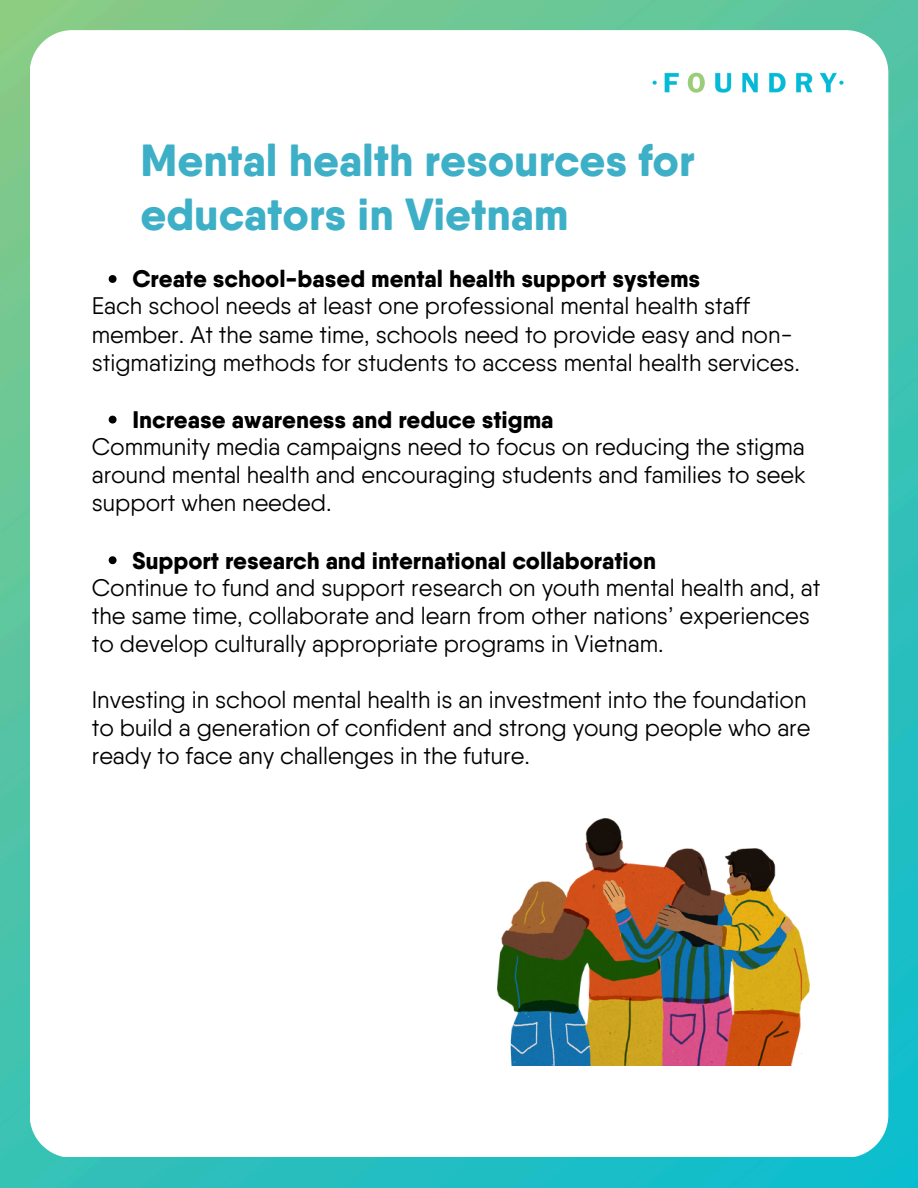
<style>
.page{position:relative;width:918px;height:1188px;background:#fff}
.page>*{position:absolute;margin:0;border:0;box-sizing:border-box;transform-origin:0 0}
.t1{font:800 45px/54px "Qanelas Soft";color:#3db0c7}
.t2{font:24px/28.2px "Qanelas Soft";color:#000}
.t3{font:800 24px "Qanelas Soft";color:#000}
</style>
<div class="page">
<img style="left:0;top:0;width:918px;height:1188px">
<div style="left:30px;top:30px;width:858px;height:1127px;background:#fff;border-radius:43px"></div>
<img style="left:652px;top:72px;width:192px;height:21px">
<svg style="left:109px;top:275px;width:8px;height:8px"></svg>
<svg style="left:109px;top:416px;width:8px;height:8px"></svg>
<svg style="left:109px;top:556px;width:8px;height:8px"></svg>
<img style="left:498px;top:818px;width:311px;height:248px">
<p class="t1" style="left:141px;top:133px;width:556px">Mental health resources for educators in Vietnam</p>
<p class="t3" style="left:133px;top:264px;width:569px">Create school-based mental health support systems</p>
<h1 class="t2" style="left:92px;top:292px;width:710px">Each school needs at least one professional mental health staff member. At the same time, schools need to provide easy and non&shy;stigmatizing methods for students to access mental health services.</h1>
<p class="t3" style="left:133px;top:404px;width:422px">Increase awareness and reduce stigma</p>
<p class="t2" style="left:92px;top:432px;width:716px;text-align:justify">Community media campaigns need to focus on reducing the stigma around mental health and encouraging students and families to seek support when needed.</p>
<p class="t3" style="left:133px;top:545px;width:525px">Support research and international collaboration</p>
<p class="t2" style="left:92px;top:573px;width:730px">Continue to fund and support research on youth mental health and, at the same time, collaborate and learn from other nations’ experiences to develop culturally appropriate programs in Vietnam.</p>
<p class="t2" style="left:92px;top:686px;width:720px">Investing in school mental health is an investment into the foundation to build a generation of confident and strong young people who are ready to face any challenges in the future.</p>
</div>
